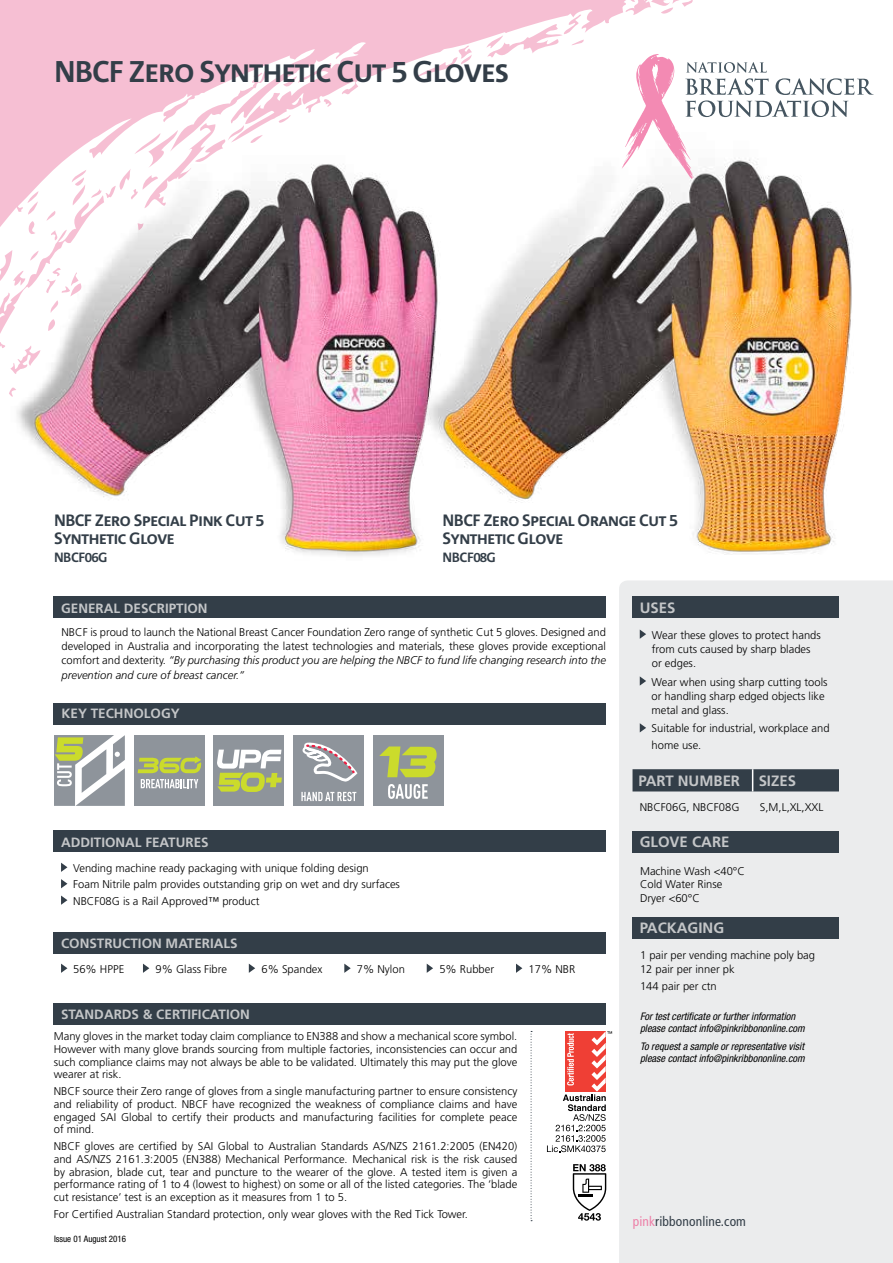
<style>
.page{position:relative;width:893px;height:1263px;background:#fff}
.page>*{position:absolute;margin:0;border:0;box-sizing:border-box;transform-origin:0 0}
.t1{font:700 30px "Corpid Caps";letter-spacing:-.06em;color:#333e48}
.t2{font:700 16.5px/18px "Corpid Caps";letter-spacing:-.06em;color:#333e48}
.t3{font:700 15px "Frutiger";color:#c4c6c8}
.t4{font:700 13.5px "Frutiger";color:#c4c6c8}
.t5{font:condensed 13.5px "Frutiger";letter-spacing:.01em;color:#333e48}
.t6{font:700 13.5px "Corpid Caps";letter-spacing:-.06em;color:#333e48}
.t7{font:300 11.25px/12.8px "Frutiger";color:#000}
.t8{font:italic condensed 10.5px/12px "Helvetica Neue LT";color:#000}
.t9{font:condensed 9px "Helvetica Neue LT";color:#000}
.s1{font-style:italic}
.s2{color:#ed80a8}
</style>
<div class="page">
<div style="left:619px;top:580px;width:274px;height:683px;background:#ebeced"></div>
<div style="left:54px;top:597px;width:552px;height:21px;background:#333e48"></div>
<div style="left:54px;top:831px;width:552px;height:21px;background:#333e48"></div>
<svg style="left:61px;top:863px;width:6px;height:9px"></svg>
<svg style="left:61px;top:879px;width:6px;height:9px"></svg>
<svg style="left:61px;top:895px;width:6px;height:10px"></svg>
<div style="left:54px;top:1003px;width:552px;height:21px;background:#333e48"></div>
<svg style="left:531px;top:1031px;width:1px;height:190px"></svg>
<div style="left:632px;top:597px;width:207px;height:21px;background:#333e48"></div>
<svg style="left:640px;top:629px;width:6px;height:10px"></svg>
<svg style="left:640px;top:676px;width:6px;height:10px"></svg>
<svg style="left:640px;top:723px;width:6px;height:9px"></svg>
<div style="left:632px;top:769px;width:207px;height:22px;background:#333e48"></div>
<div style="left:632px;top:831px;width:207px;height:21px;background:#333e48"></div>
<div style="left:632px;top:917px;width:207px;height:21px;background:#333e48"></div>
<svg style="left:0;top:0;width:622px;height:122px;fill:#f6bfd3"></svg>
<svg style="left:283px;top:76px;width:14px;height:15px"></svg>
<svg style="left:0;top:66px;width:270px;height:63px"></svg>
<svg style="left:279px;top:115px;width:15px;height:8px"></svg>
<svg style="left:323px;top:97px;width:9px;height:10px"></svg>
<svg style="left:414px;top:44px;width:60px;height:35px"></svg>
<svg style="left:486px;top:13px;width:99px;height:49px"></svg>
<svg style="left:622px;top:0;width:71px;height:15px"></svg>
<div style="left:54px;top:932px;width:552px;height:21px;background:#333e48"></div>
<svg style="left:61px;top:963px;width:6px;height:10px"></svg>
<svg style="left:143px;top:963px;width:6px;height:10px"></svg>
<svg style="left:249px;top:964px;width:6px;height:9px"></svg>
<svg style="left:344px;top:963px;width:7px;height:10px"></svg>
<svg style="left:427px;top:964px;width:6px;height:9px"></svg>
<svg style="left:516px;top:963px;width:6px;height:10px"></svg>
<img style="left:413px;top:98px;width:439px;height:456px">
<svg style="left:622px;top:54px;width:252px;height:125px"></svg>
<img style="left:0;top:129px;width:479px;height:427px">
<div style="left:54px;top:703px;width:552px;height:21px;background:#333e48"></div>
<div style="left:134px;top:735px;width:70px;height:71px;background:#8e949b"></div>
<svg style="left:141px;top:779px;width:57px;height:9px"></svg>
<svg style="left:138px;top:756px;width:63px;height:17px"></svg>
<div style="left:293px;top:735px;width:71px;height:71px;background:#8e949b"></div>
<svg style="left:301px;top:792px;width:55px;height:9px"></svg>
<svg style="left:302px;top:742px;width:56px;height:40px"></svg>
<div style="left:213px;top:735px;width:71px;height:71px;background:#8e949b"></div>
<svg style="left:217px;top:749px;width:65px;height:43px"></svg>
<div style="left:373px;top:735px;width:71px;height:71px;background:#8e949b"></div>
<svg style="left:388px;top:784px;width:40px;height:15px"></svg>
<svg style="left:379px;top:746px;width:58px;height:31px"></svg>
<svg style="left:54px;top:735px;width:71px;height:71px"></svg>
<svg style="left:547px;top:1031px;width:65px;height:121px"></svg>
<svg style="left:573px;top:1164px;width:33px;height:57px"></svg>
<h1 class="t1" style="left:54px;top:55px;width:457px">NBCF Zero Synthetic Cut 5 Gloves</h1>
<h2 class="t2" style="left:54px;top:511px;width:212px">NBCF Zero Special Pink Cut 5<br>Synthetic Glove</h2>
<p class="t6" style="left:54px;top:550px;width:55px">NBCF06G</p>
<h2 class="t2" style="left:442px;top:511px;width:237px">NBCF Zero Special Orange Cut 5<br>Synthetic Glove</h2>
<p class="t6" style="left:442px;top:550px;width:55px">NBCF08G</p>
<p class="t4" style="left:61px;top:601px;width:148px">GENERAL DESCRIPTION</p>
<p class="t7" style="left:62px;top:625px;width:546px;line-height:14.2px;text-align:justify">NBCF is proud to launch the National Breast Cancer Foundation Zero range of synthetic Cut 5 gloves. Designed and developed in Australia and incorporating the latest technologies and materials, these gloves provide exceptional comfort and dexterity. <span class="s1">“By purchasing this product you are helping the NBCF to fund life changing research into the prevention and cure of breast cancer.”</span></p>
<p class="t4" style="left:62px;top:705px;width:120px">KEY TECHNOLOGY</p>
<p class="t4" style="left:61px;top:834px;width:149px">ADDITIONAL FEATURES</p>
<p class="t7" style="left:73px;top:860px;width:328px;line-height:16.5px">Vending machine ready packaging with unique folding design<br>Foam Nitrile palm provides outstanding grip on wet and dry surfaces<br>NBCF08G is a Rail Approved™ product</p>
<p class="t4" style="left:61px;top:935px;width:178px">CONSTRUCTION MATERIALS</p>
<p class="t7" style="left:73px;top:962px;width:53px">56% HPPE</p>
<p class="t7" style="left:156px;top:962px;width:73px">9% Glass Fibre</p>
<p class="t7" style="left:261px;top:962px;width:63px">6% Spandex</p>
<p class="t7" style="left:357px;top:962px;width:49px">7% Nylon</p>
<p class="t7" style="left:439px;top:962px;width:56px">5% Rubber</p>
<p class="t7" style="left:529px;top:962px;width:48px">17% NBR</p>
<p class="t4" style="left:61px;top:1006px;width:190px">STANDARDS &amp; CERTIFICATION</p>
<p class="t7" style="left:54px;top:1030px;width:465px;text-align:justify">Many gloves in the market today claim compliance to EN388 and show a mechanical score symbol.<br>However with many glove brands sourcing from multiple factories, inconsistencies can occur and such compliance claims may not always be able to be validated. Ultimately this may put the glove wearer at risk.</p>
<p class="t7" style="left:54px;top:1085px;width:465px;text-align:justify">NBCF source their Zero range of gloves from a single manufacturing partner to ensure consistency and reliability of product. NBCF have recognized the weakness of compliance claims and have engaged SAI Global to certify their products and manufacturing facilities for complete peace of mind.</p>
<p class="t7" style="left:54px;top:1140px;width:465px;text-align:justify">NBCF gloves are certified by SAI Global to Australian Standards AS/NZS 2161.2:2005 (EN420) and AS/NZS 2161.3:2005 (EN388) Mechanical Performance. Mechanical risk is the risk caused by abrasion, blade cut, tear and puncture to the wearer of the glove. A tested item is given a performance rating of 1 to 4 (lowest to highest) on some or all of the listed categories. The ‘blade cut resistance’ test is an exception as it measures from 1 to 5.</p>
<p class="t7" style="left:54px;top:1208px;width:416px">For Certified Australian Standard protection, only wear gloves with the Red Tick Tower.</p>
<p class="t9" style="left:54px;top:1234px;width:74px">Issue 01 August 2016</p>
<h3 class="t3" style="left:640px;top:599px;width:37px">USES</h3>
<p class="t7" style="left:652px;top:628px;width:170px;line-height:14.2px">Wear these gloves to protect hands from cuts caused by sharp blades or edges.</p>
<p class="t7" style="left:651px;top:675px;width:178px;line-height:14.2px">Wear when using sharp cutting tools or handling sharp edged objects like metal and glass.</p>
<p class="t7" style="left:651px;top:720px;width:180px;line-height:16.5px">Suitable for industrial, workplace and home use.</p>
<h3 class="t3" style="left:638px;top:772px;width:159px">PART NUMBER SIZES</h3>
<p class="t7" style="left:640px;top:801px;width:101px">NBCF06G, NBCF08G</p>
<p class="t7" style="left:760px;top:800px;width:65px">S,M,L,XL,XXL</p>
<h3 class="t3" style="left:640px;top:833px;width:91px">GLOVE CARE</h3>
<p class="t7" style="left:640px;top:864px;width:106px;line-height:13.5px">Machine Wash &lt;40°C<br>Cold Water Rinse<br>Dryer &lt;60°C</p>
<h3 class="t3" style="left:640px;top:919px;width:86px">PACKAGING</h3>
<p class="t7" style="left:640px;top:948px;width:177px;line-height:14.2px">1 pair per vending machine poly bag<br>12 pair per inner pk</p>
<p class="t7" style="left:640px;top:979px;width:78px">144 pair per ctn</p>
<p class="t8" style="left:640px;top:1010px;width:166px">For test certificate or further information please contact info@pinkribbononline.com</p>
<p class="t8" style="left:640px;top:1040px;width:166px">To request a sample or representative visit please contact info@pinkribbononline.com</p>
<p class="t5" style="left:633px;top:1213px;width:115px"><span class="s2">pink</span>ribbononline.com</p>
</div>
